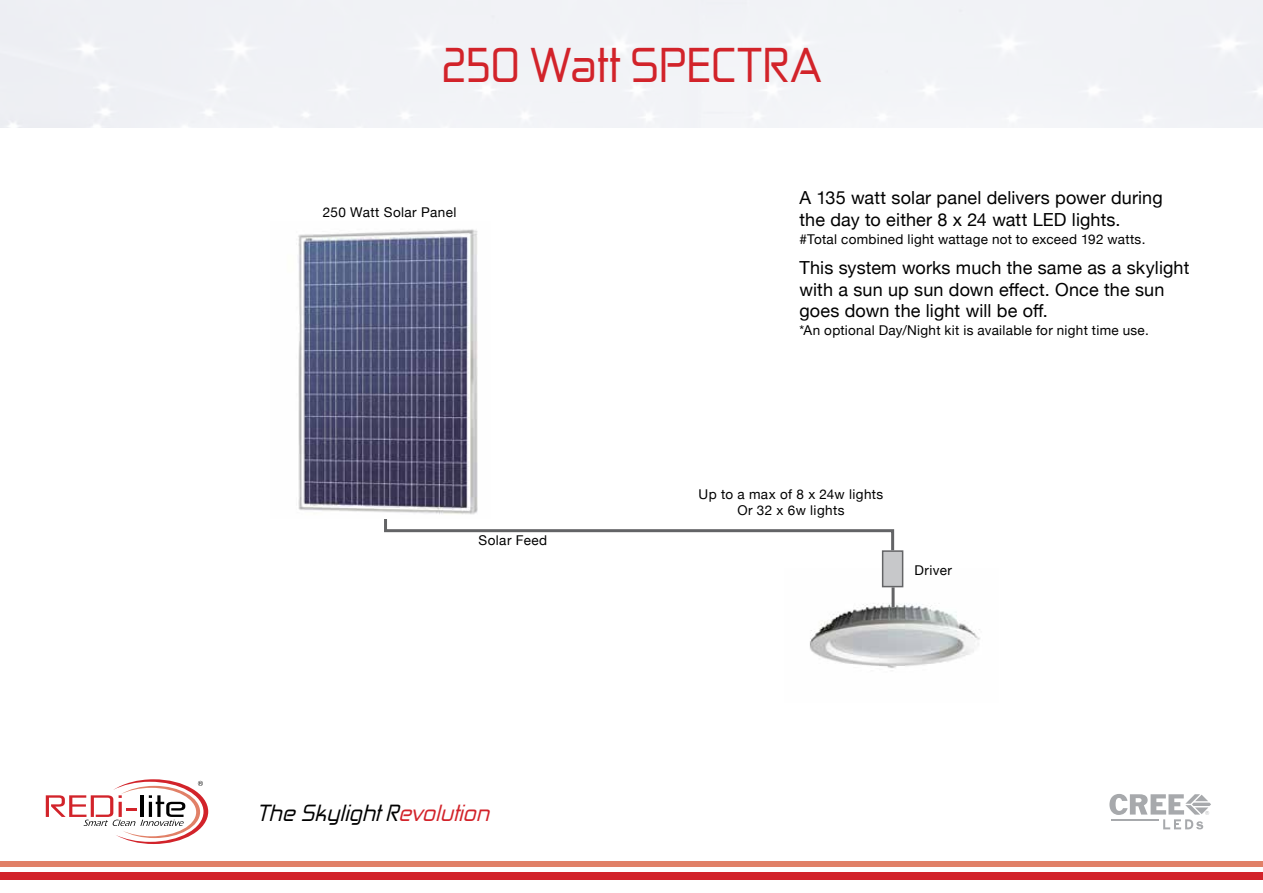
<style>
.page{position:relative;width:1263px;height:893px;background:#fff}
.page>*{position:absolute;margin:0;border:0;box-sizing:border-box;transform-origin:0 0}
.t1{font:46.5px "Zekton Rg";letter-spacing:-.005em;color:#d2232a}
.t2{font:italic 22.2px "Zekton Rg";color:#000}
.t3{font:18px/21.6px "Helvetica Neue";letter-spacing:.01em;color:#000}
.t4{font:13.5px/16.2px "Helvetica Neue";letter-spacing:.02em;color:#000;text-align:center}
.s1{color:#d2232a}
</style>
<div class="page">
<img style="left:810px;top:569px;width:170px;height:99px">
<div style="left:882px;top:550px;width:21px;height:37px;background:#c7c8ca;border:2px solid #636466"></div>
<svg style="left:384px;top:519px;width:512px;height:34px"></svg>
<hr style="left:891px;top:587px;width:3px;height:20px;background:#636466">
<div style="left:0;top:0;width:1263px;height:128px;background:#f1f2f6"></div>
<div style="left:0;top:872px;width:1263px;height:8px;background:#d2232a"></div>
<div style="left:0;top:861px;width:1263px;height:5px;background:#e18067"></div>
<svg style="left:46px;top:779px;width:162px;height:65px"></svg>
<svg style="left:1109px;top:794px;width:102px;height:35px"></svg>
<img style="left:298px;top:229px;width:180px;height:286px">
<h1 class="t1" style="left:441px;top:36px;width:382px">250 Watt SPECTRA</h1>
<p class="t4" style="left:323px;top:205px;width:135px">250 Watt Solar Panel</p>
<p class="t4" style="left:478px;top:533px;width:70px">Solar Feed</p>
<p class="t2" style="left:256px;top:798px;width:241px">The SkylightR<span class="s1">evolution</span></p>
<p class="t3" style="left:799px;top:188px;width:365px">A 135 watt solar panel delivers power during the day to either 8 x 24 watt LED lights.</p>
<p class="t4" style="left:799px;top:232px;width:347px">#Total combined light wattage not to exceed 192 watts.</p>
<p class="t3" style="left:799px;top:258px;width:391px">This system works much the same as a skylight with a sun up sun down effect. Once the sun goes down the light will be off.</p>
<p class="t4" style="left:799px;top:323px;width:351px">*An optional Day/Night kit is available for night time use.</p>
<p class="t4" style="left:698px;top:487px;width:186px">Up to a max of 8 x 24w lights<br>Or 32 x 6w lights</p>
<p class="t4" style="left:914px;top:563px;width:39px">Driver</p>
</div>
